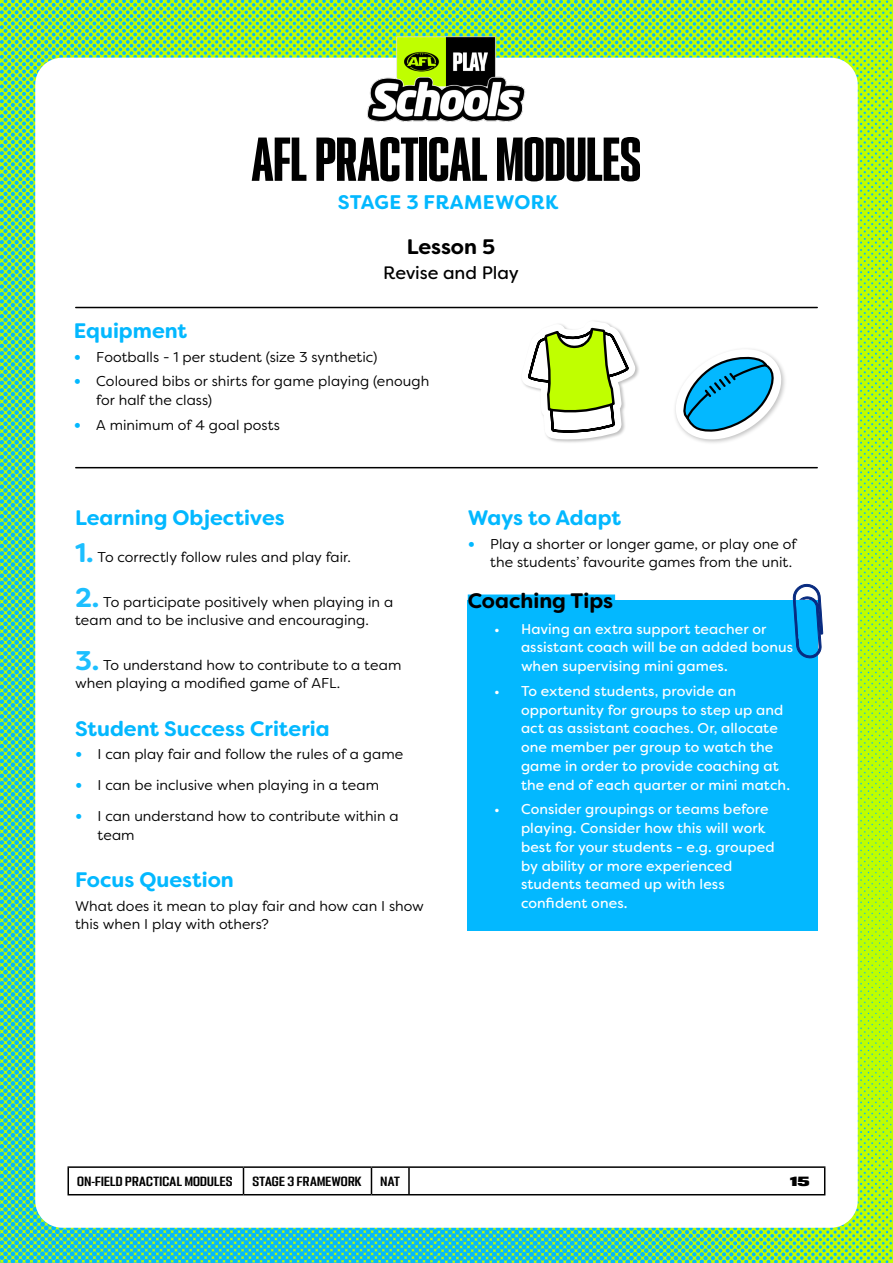
<style>
.page{position:relative;width:893px;height:1263px;background:#fff}
.page>*{position:absolute;margin:0;border:0;box-sizing:border-box;transform-origin:0 0}
.t1{font:55.5px "PODIUM Sharp 2.10";color:#000}
.t2{font:700 21px "Filson Soft";color:#03b8ff}
.t3{font:700 21px "Filson Soft";color:#000}
.t4{font:700 19.65px "Filson Soft";letter-spacing:.02em;color:#03b8ff}
.t5{font:18px "Filson Soft";letter-spacing:-.01em;color:#000}
.t6{font:14.25px/18.8px "Filson Soft";letter-spacing:.005em;color:#000}
.t7{font:14.25px/18.8px "Filson Soft";letter-spacing:.005em;color:#fff}
.t8{font:12px "PODIUM Sharp 4.9";letter-spacing:.02em;color:#000}
.t9{font:12px "PODIUM Sharp 7.12";color:#000}
.s1{font-weight:700;font-size:18px;color:#03b8ff}
.s2{font-weight:700;font-size:27px;color:#1cbfff}
</style>
<div class="page">
<img style="left:0;top:0;width:893px;height:1263px">
<div style="left:35px;top:58px;width:823px;height:1170px;background:#fff;border-radius:27px"></div>
<img style="left:332px;top:0;width:229px;height:122px">
<hr style="left:68px;top:1166px;width:175px;height:2px;background:#000">
<svg style="left:68px;top:1168px;width:1px;height:26px"></svg>
<hr style="left:243px;top:1166px;width:128px;height:2px;background:#000">
<svg style="left:243px;top:1168px;width:1px;height:26px"></svg>
<hr style="left:371px;top:1166px;width:38px;height:2px;background:#000">
<svg style="left:371px;top:1168px;width:1px;height:26px"></svg>
<hr style="left:409px;top:1166px;width:416px;height:2px;background:#000">
<hr style="left:408px;top:1168px;width:2px;height:26px;background:#000">
<svg style="left:824px;top:1168px;width:1px;height:26px"></svg>
<hr style="left:68px;top:1194px;width:175px;height:1px;background:#000">
<hr style="left:243px;top:1194px;width:128px;height:1px;background:#000">
<hr style="left:371px;top:1194px;width:38px;height:1px;background:#000">
<hr style="left:409px;top:1194px;width:416px;height:1px;background:#000">
<div style="left:468px;top:600px;width:350px;height:330px;background:#03b8ff"></div>
<svg style="left:793px;top:584px;width:30px;height:74px"></svg>
<div style="left:468px;top:594px;width:147px;height:15px;background:#03b8ff"></div>
<hr style="left:76px;top:307px;width:741px;height:1px;background:#000">
<hr style="left:76px;top:467px;width:741px;height:1px;background:#000">
<div style="left:520px;top:320px;width:120px;height:124px;background:#000;opacity:.25"></div>
<svg style="left:521px;top:321px;width:115px;height:148px"></svg>
<svg style="left:675px;top:349px;width:110px;height:94px"></svg>
<h1 class="t1" style="left:252px;top:124px;width:391px">AFL PRACTICAL MODULES</h1>
<h3 class="t4" style="left:338px;top:190px;width:222px">STAGE 3 FRAMEWORK</h3>
<h2 class="t3" style="left:407px;top:233px;width:90px">Lesson 5</h2>
<p class="t5" style="left:383px;top:261px;width:137px">Revise and Play</p>
<h2 class="t2" style="left:74px;top:317px;width:115px">Equipment</h2>
<p class="t6" style="left:74px;top:347px;width:305px"><span class="s1">•</span> Footballs - 1 per student (size 3 synthetic)</p>
<p class="t6" style="left:96px;top:372px;width:334px;text-indent:-22px"><span class="s1">•</span> Coloured bibs or shirts for game playing (enough for half the class)</p>
<p class="t6" style="left:74px;top:415px;width:208px"><span class="s1">•</span> A minimum of 4 goal posts</p>
<h2 class="t2" style="left:75px;top:504px;width:211px">Learning Objectives</h2>
<p class="t6" style="left:75px;top:548px;width:278px"><span class="s2">1.</span> To correctly follow rules and play fair.</p>
<p class="t6" style="left:75px;top:592px;width:320px"><span class="s2">2.</span> To participate positively when playing in a team and to be inclusive and encouraging.</p>
<p class="t6" style="left:75px;top:655px;width:328px"><span class="s2">3.</span> To understand how to contribute to a team when playing a modified game of AFL.</p>
<h2 class="t2" style="left:75px;top:715px;width:256px">Student Success Criteria</h2>
<p class="t6" style="left:75px;top:745px;width:330px"><span class="s1">•</span> I can play fair and follow the rules of a game</p>
<p class="t6" style="left:75px;top:776px;width:306px"><span class="s1">•</span> I can be inclusive when playing in a team</p>
<p class="t6" style="left:98px;top:806px;width:303px;text-indent:-22px"><span class="s1">•</span> I can understand how to contribute within a team</p>
<h2 class="t2" style="left:75px;top:866px;width:160px">Focus Question</h2>
<p class="t6" style="left:75px;top:896px;width:351px">What does it mean to play fair and how can I show this when I play with others?</p>
<h2 class="t2" style="left:468px;top:504px;width:155px">Ways to Adapt</h2>
<p class="t6" style="left:468px;top:534px;width:330px;text-align:right"><span class="s1">•</span> Play a shorter or longer game, or play one of the students’ favourite games from the unit.</p>
<h2 class="t3" style="left:468px;top:587px;width:147px">Coaching Tips</h2>
<p class="t7" style="left:521px;top:619px;width:274px;text-indent:-27px">• Having an extra support teacher or assistant coach will be an added bonus when supervising mini games.</p>
<p class="t7" style="left:521px;top:681px;width:271px;text-indent:-27px">• To extend students, provide an opportunity for groups to step up and act as assistant coaches. Or, allocate one member per group to watch the game in order to provide coaching at the end of each quarter or mini match.</p>
<p class="t7" style="left:521px;top:800px;width:255px;text-indent:-27px">• Consider groupings or teams before playing. Consider how this will work best for your students - e.g. grouped by ability or more experienced students teamed up with less confident ones.</p>
<p class="t8" style="left:77px;top:1173px;width:157px">ON-FIELD PRACTICAL MODULES</p>
<p class="t8" style="left:252px;top:1173px;width:111px">STAGE 3 FRAMEWORK</p>
<p class="t8" style="left:380px;top:1173px;width:21px">NAT</p>
<p class="t9" style="left:789px;top:1173px;width:22px">15</p>
</div>
